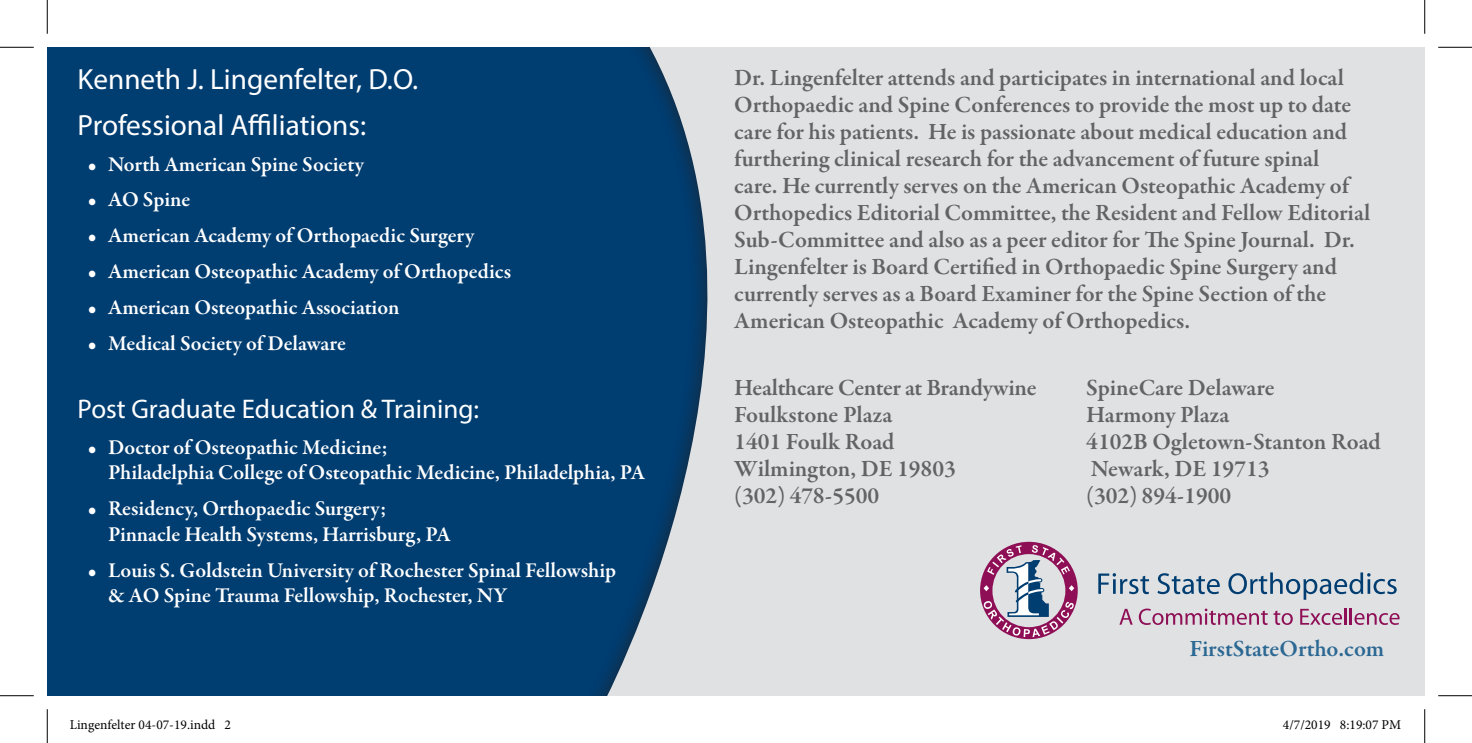
<style>
.page{position:relative;width:1472px;height:743px;background:#fff}
.page>*{position:absolute;margin:0;border:0;box-sizing:border-box;transform-origin:0 0}
.t1{font:29.25px "Myriad Pro";color:#fff}
.bullets{font:27px "Myriad Pro";color:#fff}
.t2{font:600 23.62px/27px "Garamond Premr Pro";letter-spacing:-.005em;color:#636366}
.t3{font:600 23.62px "Garamond Premr Pro";color:#2b6893}
.t4{font:600 21.38px/25.7px "Garamond Premr Pro";color:#fff}
.t5{font:13.5px "Minion Pro";color:#000}
</style>
<div class="page">
<div style="left:47px;top:47px;width:1377px;height:648px;background:#003d71"></div>
<svg style="left:599px;top:47px;width:825px;height:648px;background:#c9d0d7"></svg>
<svg style="left:1098px;top:573px;width:51px;height:21px"></svg>
<svg style="left:1157px;top:573px;width:62px;height:21px"></svg>
<svg style="left:1228px;top:572px;width:168px;height:27px"></svg>
<svg style="left:1119px;top:608px;width:13px;height:16px"></svg>
<svg style="left:1138px;top:608px;width:129px;height:17px;background:#c9a8bd"></svg>
<svg style="left:1273px;top:610px;width:19px;height:15px"></svg>
<svg style="left:1300px;top:608px;width:46px;height:17px"></svg>
<hr style="left:1349px;top:608px;width:3px;height:16px;background:#8e0f56">
<svg style="left:1354px;top:613px;width:45px;height:12px"></svg>
<svg style="left:980px;top:541px;width:97px;height:98px;background:#b698b3"></svg>
<hr style="left:0;top:47px;width:34px;height:1px;background:#000">
<hr style="left:1438px;top:47px;width:34px;height:1px;background:#000">
<hr style="left:0;top:695px;width:34px;height:1px;background:#000">
<hr style="left:1438px;top:695px;width:34px;height:1px;background:#000">
<hr style="left:47px;top:0;width:1px;height:34px;background:#000">
<hr style="left:47px;top:709px;width:1px;height:33px;background:#000">
<hr style="left:1424px;top:0;width:1px;height:34px;background:#000">
<hr style="left:1424px;top:709px;width:1px;height:33px;background:#000">
<div style="left:1339px;top:655px;width:62px;height:41px;background:#e0e1e3"></div>
<p class="t1" style="left:78px;top:62px;width:342px">Kenneth J. Lingenfelter, D.O.</p>
<p class="t1" style="left:78px;top:107px;width:290px">Professional Affiliations:</p>
<p class="t4" style="left:88px;top:151px;width:278px">• North American Spine Society</p>
<p class="t4" style="left:88px;top:187px;width:104px">• AO Spine</p>
<p class="t4" style="left:88px;top:223px;width:388px">• American Academy of Orthopaedic Surgery</p>
<p class="t4" style="left:88px;top:259px;width:425px">• American Osteopathic Academy of Orthopedics</p>
<p class="t4" style="left:88px;top:295px;width:313px">• American Osteopathic Association</p>
<p class="t4" style="left:88px;top:330px;width:260px">• Medical Society of Delaware</p>
<p class="bullets" style="left:78px;top:392px;width:403px">Post Graduate Education &amp; Training:</p>
<p class="t4" style="left:108px;top:434px;width:539px;text-indent:-20px">• Doctor of Osteopathic Medicine;<br>Philadelphia College of Osteopathic Medicine, Philadelphia, PA</p>
<p class="t4" style="left:108px;top:496px;width:344px;text-indent:-20px">• Residency, Orthopaedic Surgery;<br>Pinnacle Health Systems, Harrisburg, PA</p>
<p class="t4" style="left:108px;top:557px;width:509px;text-indent:-20px">• Louis S. Goldstein University of Rochester Spinal Fellowship &amp; AO Spine Trauma Fellowship, Rochester, NY</p>
<p class="t2" style="left:734px;top:64px;width:637px">Dr. Lingenfelter attends and participates in international and local Orthopaedic and Spine Conferences to provide the most up to date care for his patients. He is passionate about medical education and furthering clinical research for the advancement of future spinal<br>care. He currently serves on the American Osteopathic Academy of Orthopedics Editorial Committee, the Resident and Fellow Editorial Sub-Committee and also as a peer editor for The Spine Journal. Dr.<br>Lingenfelter is Board Certified in Orthopaedic Spine Surgery and currently serves as a Board Examiner for the Spine Section of the American Osteopathic Academy of Orthopedics.</p>
<p class="t2" style="left:734px;top:375px;width:304px">Healthcare Center at Brandywine</p>
<p class="t2" style="left:734px;top:402px;width:159px">Foulkstone Plaza</p>
<p class="t2" style="left:734px;top:429px;width:162px">1401 Foulk Road</p>
<p class="t2" style="left:734px;top:456px;width:223px">Wilmington, DE 19803</p>
<p class="t2" style="left:734px;top:483px;width:146px">(302) 478-5500</p>
<p class="t2" style="left:1086px;top:375px;width:190px">SpineCare Delaware</p>
<p class="t2" style="left:1086px;top:402px;width:145px">Harmony Plaza</p>
<p class="t2" style="left:1086px;top:429px;width:296px">4102B Ogletown-Stanton Road</p>
<p class="t2" style="left:1090px;top:456px;width:180px">Newark, DE 19713</p>
<p class="t2" style="left:1086px;top:483px;width:146px">(302) 894-1900</p>
<p class="t3" style="left:1189px;top:634px;width:196px">FirstStateOrtho.com</p>
<p class="t5" style="left:70px;top:716px;width:163px">Lingenfelter 04-07-19.indd 2</p>
<p class="t5" style="left:1282px;top:716px;width:120px">4/7/2019 8:19:07 PM</p>
</div>
